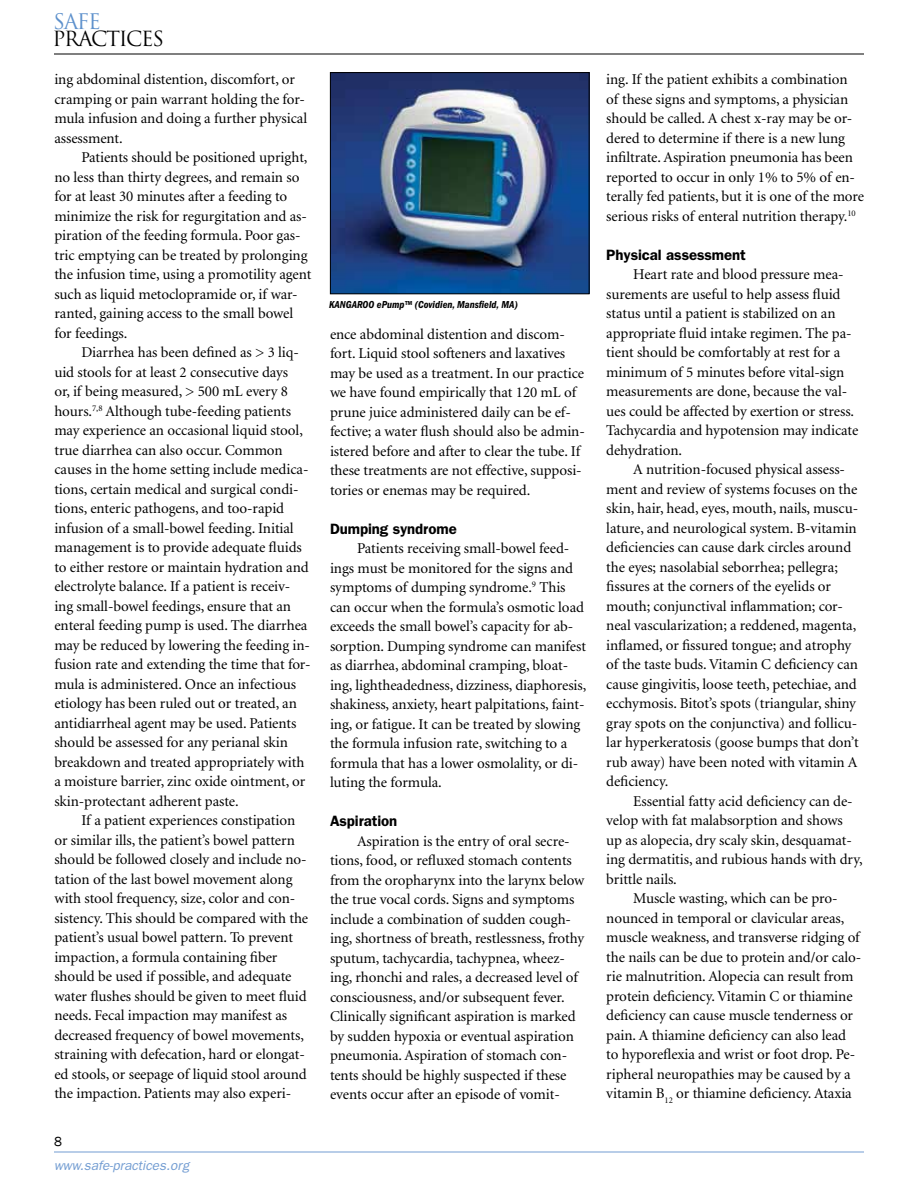
<style>
.page{position:relative;width:918px;height:1188px;background:#fff}
.page>*{position:absolute;margin:0;border:0;box-sizing:border-box;transform-origin:0 0}
.t1{font:21px "Trajan";color:#5e91cc}
.t2{font:20.4px "Trajan";letter-spacing:-.065em;color:#000}
.t3{font:15px/19.5px "Minion";letter-spacing:-.005em;color:#000}
.t4{font:600 15px "Franklin Gothic";letter-spacing:-.005em;color:#000}
.t5{font:italic 13.5px "Franklin Gothic";color:#739dd2}
.t6{font:13.5px "Franklin Gothic";color:#000}
.t7{font:10.5px "ITC Franklin Gothic Std Dm Cd It";color:#000}
</style>
<div class="page">
<hr style="left:54px;top:1152px;width:810px;height:1px;background:#739dd2">
<hr style="left:54px;top:54px;width:810px;height:1px;background:#000">
<img style="left:332px;top:74px;width:256px;height:218px">
<div style="left:330px;top:72px;width:260px;height:222px;border:1px solid #000"></div>
<h1 class="t1" style="left:53px;top:9px;width:49px">SAFE</h1>
<h2 class="t2" style="left:52px;top:26px;width:113px">PRACTICES</h2>
<p class="t3" style="left:54px;top:70px;width:254px">ing abdominal distention, discomfort, or cramping or pain warrant holding the for&shy;mula infusion and doing a further physical assessment.</p>
<p class="t3" style="left:54px;top:148px;width:259px;text-indent:27px">Patients should be positioned upright, no less than thirty degrees, and remain so for at least 30 minutes after a feeding to minimize the risk for regurgitation and as&shy;piration of the feeding formula. Poor gas&shy;tric emptying can be treated by prolonging the infusion time, using a promotility agent such as liquid metoclopramide or, if war&shy;ranted, gaining access to the small bowel for feedings.</p>
<p class="t3" style="left:54px;top:343px;width:258px;text-indent:27px">Diarrhea has been defined as &gt; 3 liq&shy;uid stools for at least 2 consecutive days<br>or, if being measured, &gt; 500 mL every 8 hours.<sup>7,8</sup> Although tube-feeding patients may experience an occasional liquid stool, true diarrhea can also occur. Common causes in the home setting include medica&shy;tions, certain medical and surgical condi&shy;tions, enteric pathogens, and too-rapid infusion of a small-bowel feeding. Initial management is to provide adequate fluids to either restore or maintain hydration and electrolyte balance. If a patient is receiv&shy;ing small-bowel feedings, ensure that an enteral feeding pump is used. The diarrhea may be reduced by lowering the feeding in&shy;fusion rate and extending the time that for&shy;mula is administered. Once an infectious etiology has been ruled out or treated, an antidiarrheal agent may be used. Patients should be assessed for any perianal skin breakdown and treated appropriately with a moisture barrier, zinc oxide ointment, or skin-protectant adherent paste.</p>
<p class="t3" style="left:54px;top:811px;width:255px;text-indent:27px">If a patient experiences constipation or similar ills, the patient’s bowel pattern should be followed closely and include no&shy;tation of the last bowel movement along with stool frequency, size, color and con&shy;sistency. This should be compared with the patient’s usual bowel pattern. To prevent impaction, a formula containing fiber should be used if possible, and adequate water flushes should be given to meet fluid needs. Fecal impaction may manifest as decreased frequency of bowel movements, straining with defecation, hard or elongat&shy;ed stools, or seepage of liquid stool around the impaction. Patients may also experi-</p>
<p class="t6" style="left:54px;top:1133px;width:9px">8</p>
<p class="t5" style="left:54px;top:1157px;width:137px">www.safe-practices.org</p>
<p class="t7" style="left:329px;top:299px;width:190px">KANGAROO ePump™ (Covidien, Mansfield, MA)</p>
<p class="t3" style="left:330px;top:325px;width:256px">ence abdominal distention and discom&shy;fort. Liquid stool softeners and laxatives may be used as a treatment. In our practice we have found empirically that 120 mL of prune juice administered daily can be ef&shy;fective; a water flush should also be admin&shy;istered before and after to clear the tube. If these treatments are not effective, supposi&shy;tories or enemas may be required.</p>
<p class="t4" style="left:330px;top:520px;width:128px">Dumping syndrome</p>
<p class="t3" style="left:330px;top:539px;width:258px;text-indent:27px">Patients receiving small-bowel feed&shy;ings must be monitored for the signs and symptoms of dumping syndrome.<sup>9</sup> This can occur when the formula’s osmotic load exceeds the small bowel’s capacity for ab&shy;sorption. Dumping syndrome can manifest as diarrhea, abdominal cramping, bloat&shy;ing, lightheadedness, dizziness, diaphoresis, shakiness, anxiety, heart palpitations, faint&shy;ing, or fatigue. It can be treated by slowing the formula infusion rate, switching to a formula that has a lower osmolality, or di&shy;luting the formula.</p>
<p class="t4" style="left:330px;top:812px;width:69px">Aspiration</p>
<p class="t3" style="left:330px;top:832px;width:256px;text-indent:27px">Aspiration is the entry of oral secre&shy;tions, food, or refluxed stomach contents from the oropharynx into the larynx below the true vocal cords. Signs and symptoms include a combination of sudden cough&shy;ing, shortness of breath, restlessness, frothy sputum, tachycardia, tachypnea, wheez&shy;ing, rhonchi and rales, a decreased level of consciousness, and/or subsequent fever.<br>Clinically significant aspiration is marked by sudden hypoxia or eventual aspiration pneumonia. Aspiration of stomach con&shy;tents should be highly suspected if these events occur after an episode of vomit-</p>
<p class="t3" style="left:606px;top:70px;width:259px">ing. If the patient exhibits a combination<br>of these signs and symptoms, a physician should be called. A chest x-ray may be or&shy;dered to determine if there is a new lung infiltrate. Aspiration pneumonia has been reported to occur in only 1% to 5% of en&shy;terally fed patients, but it is one of the more serious risks of enteral nutrition therapy.<sup>10</sup></p>
<p class="t4" style="left:606px;top:246px;width:141px">Physical assessment</p>
<p class="t3" style="left:606px;top:265px;width:254px;text-indent:27px">Heart rate and blood pressure mea&shy;surements are useful to help assess fluid status until a patient is stabilized on an appropriate fluid intake regimen. The pa&shy;tient should be comfortably at rest for a minimum of 5 minutes before vital-sign measurements are done, because the val&shy;ues could be affected by exertion or stress.<br>Tachycardia and hypotension may indicate dehydration.</p>
<p class="t3" style="left:606px;top:460px;width:254px;text-indent:27px">A nutrition-focused physical assess&shy;ment and review of systems focuses on the skin, hair, head, eyes, mouth, nails, muscu&shy;lature, and neurological system. B-vitamin deficiencies can cause dark circles around the eyes; nasolabial seborrhea; pellegra; fissures at the corners of the eyelids or mouth; conjunctival inflammation; cor&shy;neal vascularization; a reddened, magenta, inflamed, or fissured tongue; and atrophy of the taste buds. Vitamin C deficiency can cause gingivitis, loose teeth, petechiae, and ecchymosis. Bitot’s spots (triangular, shiny gray spots on the conjunctiva) and follicu&shy;lar hyperkeratosis (goose bumps that don’t rub away) have been noted with vitamin A deficiency.</p>
<p class="t3" style="left:633px;top:792px;width:221px">Essential fatty acid deficiency can de-</p>
<p class="t3" style="left:606px;top:811px;width:238px">velop with fat malabsorption and shows</p>
<p class="t3" style="left:606px;top:831px;width:247px">up as alopecia, dry scaly skin, desquamat-</p>
<p class="t3" style="left:606px;top:850px;width:258px">ing dermatitis, and rubious hands with dry,</p>
<p class="t3" style="left:606px;top:870px;width:72px">brittle nails.</p>
<p class="t3" style="left:633px;top:889px;width:206px">Muscle wasting, which can be pro-</p>
<p class="t3" style="left:606px;top:909px;width:240px">nounced in temporal or clavicular areas,</p>
<p class="t3" style="left:606px;top:928px;width:255px">muscle weakness, and transverse ridging of</p>
<p class="t3" style="left:606px;top:948px;width:257px">the nails can be due to protein and/or calo-</p>
<p class="t3" style="left:606px;top:967px;width:249px">rie malnutrition. Alopecia can result from</p>
<p class="t3" style="left:606px;top:987px;width:248px">protein deficiency. Vitamin C or thiamine</p>
<p class="t3" style="left:606px;top:1006px;width:248px">deficiency can cause muscle tenderness or</p>
<p class="t3" style="left:606px;top:1026px;width:241px">pain. A thiamine deficiency can also lead</p>
<p class="t3" style="left:606px;top:1045px;width:250px">to hyporeflexia and wrist or foot drop. Pe-</p>
<p class="t3" style="left:606px;top:1065px;width:246px">ripheral neuropathies may be caused by a</p>
<p class="t3" style="left:606px;top:1084px;width:247px">vitamin B<sub>12</sub> or thiamine deficiency. Ataxia</p>
</div>
